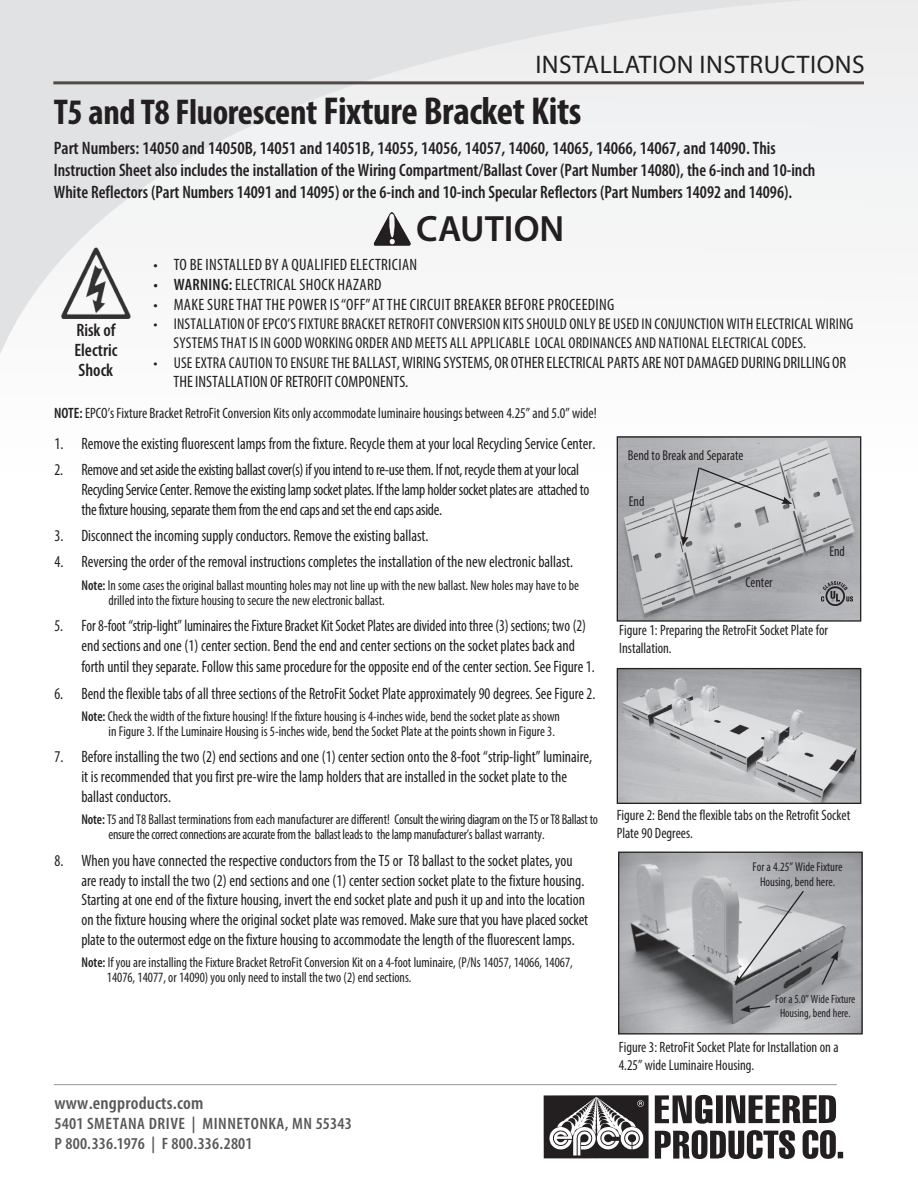
<style>
.page{position:relative;width:918px;height:1188px;background:#fff}
.page>*{position:absolute;margin:0;border:0;box-sizing:border-box;transform-origin:0 0}
.t1{font:600 36.75px "Myriad Pro";color:#231f20}
._16_pt_subheads{font:700 condensed 36px "Myriad Pro";letter-spacing:-.01em;color:#231f20}
.sidebar_subhead{font:25.5px "Myriad Pro";letter-spacing:.02em;color:#231f20}
.t2{font:600 condensed 18px/21.6px "Myriad Pro";color:#231f20}
.t3{font:600 condensed 18px "Myriad Pro";letter-spacing:.01em;color:#57585a;scale:1.05 1}
.t4{font:600 condensed 16.65px "Myriad Pro";letter-spacing:.01em;color:#57585a;scale:1.04 1}
.t5{font:condensed 16.5px/19.8px "Myriad Pro";color:#231f20;scale:.94 1}
.t6{font:condensed 16.5px/19.8px "Myriad Pro";letter-spacing:-.02em;color:#231f20;scale:.94 1}
.t7{font:condensed 16.5px/19.8px "Myriad Pro";color:#231f20;scale:.91 1}
.t8{font:condensed 16.5px/19.8px "Myriad Pro";color:#231f20}
.t9{font:condensed 16.5px "Myriad Pro";letter-spacing:.02em;color:#231f20}
.t10{font:condensed 16.5px "Myriad Pro";color:#231f20;scale:.92 1}
.t11{font:condensed 16.5px "Myriad Pro";color:#231f20;scale:.93 1}
.t12{font:600 condensed 16.5px "Myriad Pro";letter-spacing:.03em;color:#57585a;scale:1.06 1}
.t13{font:condensed 15.75px/18.9px "Myriad Pro";letter-spacing:.01em;color:#231f20}
.PRODUCT_NOTES{font:condensed 15px/18px "Myriad Pro";color:#231f20;scale:.95 1}
.PRODUCT_NOTES-2{font:condensed 15px "Myriad Pro";color:#231f20;scale:.96 1}
.t14{font:condensed 14.25px/15px "Myriad Pro";color:#231f20;scale:.94 1}
.t15{font:condensed 14.25px/15px "Myriad Pro";letter-spacing:-.02em;color:#231f20;scale:.94 1}
.t16{font:condensed 14.25px "Myriad Pro";color:#231f20;scale:.95 1}
.t17{font:condensed 12.75px/15.3px "Myriad Pro";color:#231f20;text-align:center;scale:.95 1}
.t18{font:condensed 12px/14.4px "Myriad Pro";color:#231f20;text-align:center;scale:.95 1}
.s1{font-size:39px}
.s2{font-weight:600}
.s3{font-size:15.75px}
.s4{font-size:16.65px}
.s5{font-size:16.5px}
</style>
<div class="page">
<svg style="left:0;top:0;width:918px;height:442px;fill:#f4f5f5"></svg>
<hr style="left:53px;top:81px;width:811px;height:3px;background:#524a47">
<svg style="left:655px;top:1095px;width:181px;height:29px"></svg>
<svg style="left:655px;top:1130px;width:140px;height:29px"></svg>
<svg style="left:803px;top:1130px;width:40px;height:29px"></svg>
<svg style="left:544px;top:1095px;width:105px;height:63px"></svg>
<hr style="left:54px;top:1084px;width:783px;height:1px;background:#939598">
<img style="left:619px;top:670px;width:240px;height:132px">
<div style="left:617px;top:668px;width:244px;height:136px;border:1px solid #231f20"></div>
<img style="left:620px;top:854px;width:241px;height:179px">
<div style="left:618px;top:852px;width:245px;height:183px;border:1px solid #231f20"></div>
<svg style="left:735px;top:889px;width:104px;height:97px;background:#aeafb1"></svg>
<svg style="left:740px;top:1005px;width:32px;height:7px"></svg>
<img style="left:619px;top:438px;width:240px;height:182px">
<div style="left:617px;top:436px;width:244px;height:186px;border:1px solid #231f20"></div>
<svg style="left:681px;top:466px;width:111px;height:80px;background:#c0c1c4"></svg>
<img style="left:822px;top:582px;width:31px;height:24px">
<img style="left:372px;top:211px;width:40px;height:36px">
<img style="left:60px;top:247px;width:72px;height:72px">
<p class="sidebar_subhead" style="left:535px;top:49px;width:331px">INSTALLATION INSTRUCTIONS</p>
<p class="_16_pt_subheads" style="left:54px;top:89px;width:529px">T5 and T8 Fluorescent <span class="s1">Fixture Bracket Kits</span></p>
<p class="t2" style="left:54px;top:138px;width:763px">Part Numbers: 14050 and 14050B, 14051 and 14051B, 14055, 14056, 14057, 14060, 14065, 14066, 14067, and 14090. This<br>Instruction Sheet also includes the installation of the Wiring Compartment/Ballast Cover (Part Number 14080), the 6-inch and 10-inch<br>White Reflectors (Part Numbers 14091 and 14095) or the 6-inch and 10-inch Specular Reflectors (Part Numbers 14092 and 14096).</p>
<p class="t2" style="left:75px;top:320px;width:44px;line-height:20.1px;text-align:justify">Risk of Electric Shock</p>
<p class="t1" style="left:416px;top:206px;width:150px">CAUTION</p>
<p class="t9" style="left:154px;top:255px;width:265px">• TO BE INSTALLED BY A QUALIFIED ELECTRICIAN</p>
<p class="t9" style="left:154px;top:275px;width:229px"><span class="s2">• WARNING:</span> ELECTRICAL SHOCK HAZARD</p>
<p class="t9" style="left:154px;top:294px;width:462px">• MAKE SURE THAT THE POWER IS “OFF” AT THE CIRCUIT BREAKER BEFORE PROCEEDING</p>
<p class="t13" style="left:174px;top:314px;width:681px;text-indent:-20px">• INSTALLATION OF EPCO’S FIXTURE BRACKET RETROFIT CONVERSION KITS SHOULD ONLY BE USED IN CONJUNCTION WITH ELECTRICAL WIRING<br>SYSTEMS THAT IS IN GOOD WORKING ORDER AND MEETS ALL APPLICABLE LOCAL ORDINANCES AND NATIONAL ELECTRICAL CODES.</p>
<p class="t8" style="left:174px;top:352px;width:674px;text-indent:-20px"><span class="s3">• USE EXTRA CAUTION TO ENSURE THE</span> BALLAST, WIRING SYSTEMS, OR OTHER ELECTRICAL PARTS ARE NOT DAMAGED DURING DRILLING OR<br>THE INSTALLATION OF RETROFIT COMPONENTS.</p>
<p class="PRODUCT_NOTES-2" style="left:54px;top:404px;width:567px"><span class="s2">NOTE:</span> EPCO’s Fixture Bracket RetroFit Conversion Kits only accommodate luminaire housings between 4.25” and 5.0” wide!</p>
<p class="t5" style="left:54px;top:433px;width:577px">1. Remove the existing fluorescent lamps from the fixture. Recycle them at your local Recycling Service Center.</p>
<p class="t6" style="left:81px;top:459px;width:542px;text-indent:-27px">2. Remove and set aside the existing ballast cover(s) if you intend to re-use them. If not, recycle them at your local<br>Recycling Service Center. Remove the existing lamp socket plates. If the lamp holder socket plates are attached to the fixture housing, separate them from the end caps and set the end caps aside.</p>
<p class="t5" style="left:54px;top:525px;width:399px">3. Disconnect the incoming supply conductors. Remove the existing ballast.</p>
<p class="t5" style="left:54px;top:552px;width:553px">4. Reversing the order of the removal instructions completes the installation of the new electronic ballast.</p>
<p class="t14" style="left:108px;top:577px;width:502px;text-indent:-27px"><span class="s2">Note:</span> In some cases the original ballast mounting holes may not line up with the new ballast. New holes may have to be drilled into the fixture housing to secure the new electronic ballast.</p>
<p class="t7" style="left:81px;top:615px;width:556px;text-indent:-27px">5. For 8-foot “strip-light” luminaires the Fixture Bracket Kit Socket Plates are divided into three (3) sections; two (2) end sections and one (1) center section. Bend the end and center sections on the socket plates back and</p>
<p class="t11" style="left:81px;top:657px;width:554px">forth until they separate. Follow this same procedure for the opposite end of the center section. See Figure 1.</p>
<p class="t10" style="left:54px;top:683px;width:590px">6. Bend the flexible tabs of all three sections of the RetroFit Socket Plate approximately 90 degrees. See Figure 2.</p>
<p class="t14" style="left:109px;top:709px;width:482px;text-indent:-27px"><span class="s2">Note:</span> Check the width of the fixture housing! If the fixture housing is 4-inches wide, bend the socket plate as shown in Figure 3. If the Luminaire Housing is 5-inches wide, bend the Socket Plate at the points shown in Figure 3.</p>
<p class="t5" style="left:81px;top:747px;width:545px;text-indent:-27px">7. Before installing the two (2) end sections and one (1) center section onto the 8-foot “strip-light” luminaire, it is recommended that you first pre-wire the lamp holders that are installed in the socket plate to the ballast conductors.</p>
<p class="t15" style="left:108px;top:812px;width:522px;text-indent:-27px"><span class="s2">Note:</span> T5 and T8 Ballast terminations from each manufacturer are different! Consult the wiring diagram on the T5 or T8 Ballast to ensure the correct connections are accurate from the ballast leads to the lamp manufacturer’s ballast warranty.</p>
<p class="t5" style="left:81px;top:850px;width:541px;text-indent:-27px">8. When you have connected the respective conductors from the T5 or T8 ballast to the socket plates, you are ready to install the two (2) end sections and one (1) center section socket plate to the fixture housing.<br>Starting at one end of the fixture housing, invert the end socket plate and push it up and into the location on the fixture housing where the original socket plate was removed. Make sure that you have placed socket plate to the outermost edge on the fixture housing to accommodate the length of the fluorescent lamps.</p>
<p class="t14" style="left:107px;top:955px;width:497px;text-indent:-25px"><span class="s2">Note:</span> If you are installing the Fixture Bracket RetroFit Conversion Kit on a 4-foot luminaire, (P/Ns 14057, 14066, 14067,<br>14076, 14077, or 14090) you only need to install the two (2) end sections.</p>
<p class="t3" style="left:54px;top:1093px;width:144px">www.engproducts.com</p>
<p class="t12" style="left:54px;top:1114px;width:282px"><span class="s4">5401</span> SMETANA DRIVE | MINNETONKA, MN <span class="s4">55343</span></p>
<p class="t4" style="left:55px;top:1134px;width:192px"><span class="s5">P</span> 800.336.1976 <span class="s5">| F</span> 800.336.2801</p>
<p class="t16" style="left:628px;top:446px;width:123px">Bend to Break and Separate</p>
<p class="t16" style="left:629px;top:493px;width:18px">End</p>
<p class="t16" style="left:829px;top:542px;width:18px">End</p>
<p class="t16" style="left:746px;top:573px;width:30px">Center</p>
<p class="PRODUCT_NOTES" style="left:619px;top:621px;width:221px">Figure 1: Preparing the RetroFit Socket Plate for<br>Installation.</p>
<p class="PRODUCT_NOTES" style="left:617px;top:806px;width:247px">Figure 2: Bend the flexible tabs on the Retrofit Socket<br>Plate 90 Degrees.</p>
<p class="t17" style="left:753px;top:859px;width:96px">For a 4.25” Wide Fixture<br>Housing, bend here.</p>
<p class="t18" style="left:775px;top:992px;width:86px">For a 5.0” Wide Fixture<br>Housing, bend here.</p>
<p class="PRODUCT_NOTES" style="left:619px;top:1037px;width:233px">Figure 3: RetroFit Socket Plate for Installation on a<br>4.25” wide Luminaire Housing.</p>
</div>
